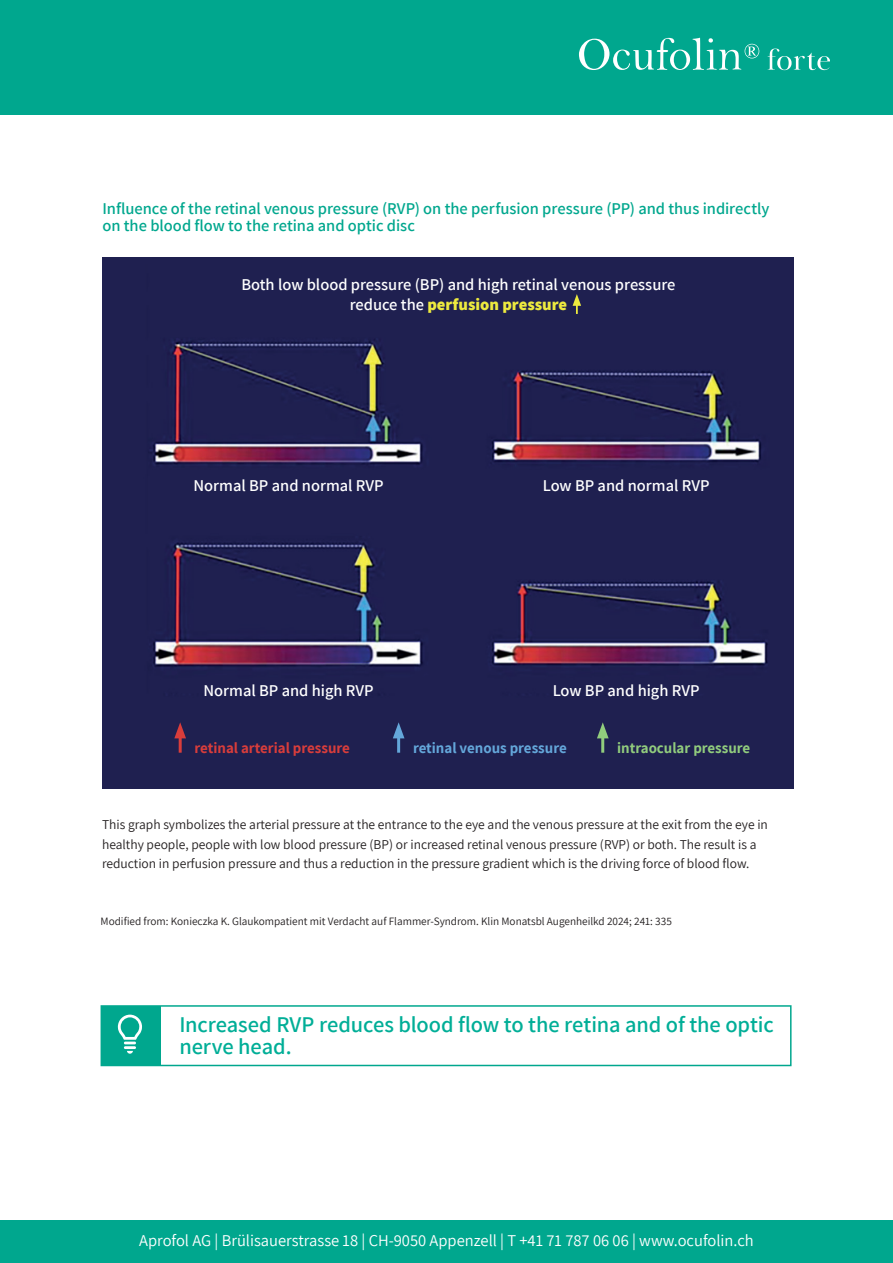
<style>
.page{position:relative;width:893px;height:1263px;background:#fff}
.page>*{position:absolute;margin:0;border:0;box-sizing:border-box;transform-origin:0 0}
.t1{font:600 22.5px/22.5px "Assistant";letter-spacing:-.005em;color:#00ae97}
.t2{font:600 16.5px/19.5px "Assistant";color:#fff;text-align:center}
.t3{font:600 16.5px/17.2px "Assistant";color:#00a78e}
.t4{font:16.5px "Assistant";color:#fff}
.t5{font:700 15px "Assistant";color:#d93d3b}
.t6{font:700 15px "Assistant";color:#64a7da}
.t7{font:700 15px "Assistant";color:#91cc7d}
.t8{font:13.5px/19.5px "Assistant";color:#231f20}
.t9{font:11.25px "Assistant";color:#231f20}
.s1{font-weight:800;color:#edea3f}
</style>
<div class="page">
<div style="left:0;top:0;width:893px;height:115px;background:#00a78e"></div>
<svg style="left:579px;top:38px;width:180px;height:32px"></svg>
<svg style="left:768px;top:49px;width:61px;height:21px"></svg>
<div style="left:0;top:1221px;width:893px;height:42px;background:#00a78e"></div>
<div style="left:101px;top:1006px;width:60px;height:59px;background:#00a78e"></div>
<svg style="left:118px;top:1015px;width:24px;height:39px"></svg>
<div style="left:101px;top:1005px;width:690px;height:61px;border:2px solid #00a78e"></div>
<img style="left:102px;top:257px;width:691px;height:532px">
<svg style="left:573px;top:294px;width:8px;height:20px"></svg>
<hr style="left:179px;top:733px;width:3px;height:20px;background:#d93d3b">
<svg style="left:174px;top:722px;width:12px;height:16px"></svg>
<hr style="left:397px;top:733px;width:3px;height:20px;background:#64a7da">
<svg style="left:393px;top:722px;width:11px;height:16px"></svg>
<hr style="left:601px;top:733px;width:3px;height:20px;background:#91cc7d">
<svg style="left:597px;top:722px;width:12px;height:16px"></svg>
<p class="t3" style="left:102px;top:199px;width:669px">Influence of the retinal venous pressure (RVP) on the perfusion pressure (PP) and thus indirectly on the blood flow to the retina and optic disc</p>
<p class="t2" style="left:241px;top:274px;width:436px">Both low blood pressure (BP) and high retinal venous pressure reduce the <span class="s1">perfusion pressure</span></p>
<p class="t2" style="left:194px;top:475px;width:192px">Normal BP and normal RVP</p>
<p class="t2" style="left:543px;top:475px;width:168px">Low BP and normal RVP</p>
<p class="t2" style="left:203px;top:680px;width:172px">Normal BP and high RVP</p>
<p class="t2" style="left:553px;top:680px;width:148px">Low BP and high RVP</p>
<p class="t5" style="left:195px;top:738px;width:157px">retinal arterial pressure</p>
<p class="t6" style="left:413px;top:738px;width:155px">retinal venous pressure</p>
<p class="t7" style="left:617px;top:738px;width:135px">intraocular pressure</p>
<p class="t8" style="left:102px;top:814px;width:667px">This graph symbolizes the arterial pressure at the entrance to the eye and the venous pressure at the exit from the eye in healthy people, people with low blood pressure (BP) or increased retinal venous pressure (RVP) or both. The result is a reduction in perfusion pressure and thus a reduction in the pressure gradient which is the driving force of blood flow.</p>
<p class="t9" style="left:101px;top:914px;width:573px">Modified from: Konieczka K. Glaukompatient mit Verdacht auf Flammer-Syndrom. Klin Monatsbl Augenheilkd 2024; 241: 335</p>
<h1 class="t1" style="left:179px;top:1012px;width:596px">Increased RVP reduces blood flow to the retina and of the optic nerve head.</h1>
<p class="t4" style="left:139px;top:1229px;width:616px">Aprofol AG | Brülisauerstrasse 18 | CH-9050 Appenzell | T +41 71 787 06 06 | www.ocufolin.ch</p>
</div>
